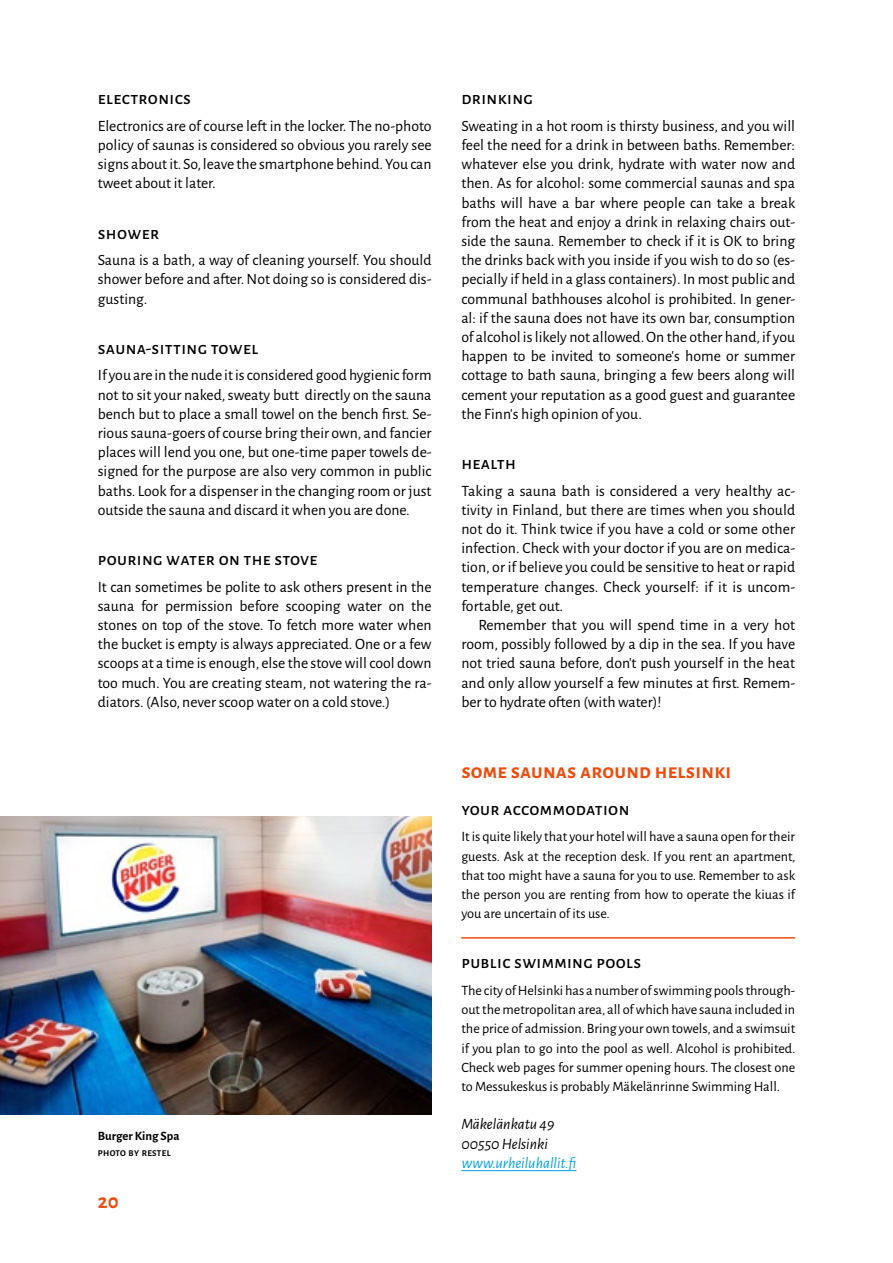
<style>
.page{position:relative;width:893px;height:1263px;background:#fff}
.page>*{position:absolute;margin:0;border:0;box-sizing:border-box;transform-origin:0 0}
.t1{font:700 21px "Alegreya Sans SC";letter-spacing:.01em;color:#e94e0f}
.t2{font:500 18px "Alegreya Sans SC";letter-spacing:.02em;color:#000}
.t3{font:15.75px/19.2px "Alegreya Sans";color:#000;text-align:justify}
.t4{font:italic 15.75px/19.2px "Alegreya Sans";color:#000}
.t5{font:italic 15.75px "Alegreya Sans";color:#009fe3}
.t6{font:14.25px/19.2px "Alegreya Sans";color:#000;text-align:justify}
.t7{font:700 12.75px "Alegreya Sans";color:#000}
.t8{font:700 8.85px "Alegreya Sans";letter-spacing:.045em;color:#000}
</style>
<div class="page">
<hr style="left:461px;top:1170px;width:115px;height:1px;background:#009fe3">
<hr style="left:461px;top:937px;width:334px;height:2px;background:#e94e0f">
<img style="left:0;top:816px;width:432px;height:298px">
<p class="t2" style="left:98px;top:86px;width:95px">electronics</p>
<p class="t3" style="left:98px;top:115px;width:335px">Electronics are of course left in the locker. The no-photo policy of saunas is considered so obvious you rarely see signs about it. So, leave the smartphone behind. You can tweet about it later.</p>
<p class="t2" style="left:98px;top:220px;width:63px">shower</p>
<p class="t3" style="left:98px;top:250px;width:335px">Sauna is a bath, a way of cleaning yourself. You should shower before and after. Not doing so is considered dis&shy;gusting.</p>
<p class="t2" style="left:98px;top:335px;width:162px">sauna-sitting towel</p>
<p class="t3" style="left:98px;top:365px;width:335px">If you are in the nude it is considered good hygienic form not to sit your naked, sweaty butt directly on the sauna bench but to place a small towel on the bench first. Se&shy;rious sauna-goers of course bring their own, and fancier places will lend you one, but one-time paper towels de&shy;signed for the purpose are also very common in public baths. Look for a dispenser in the changing room or just outside the sauna and discard it when you are done.</p>
<p class="t2" style="left:98px;top:547px;width:221px">pouring water on the stove</p>
<p class="t3" style="left:98px;top:576px;width:335px">It can sometimes be polite to ask others present in the sauna for permission before scooping water on the stones on top of the stove. To fetch more water when the bucket is empty is always appreciated. One or a few scoops at a time is enough, else the stove will cool down too much. You are creating steam, not watering the ra&shy;diators. (Also, never scoop water on a cold stove.)</p>
<p class="t7" style="left:98px;top:1126px;width:83px">Burger King Spa</p>
<p class="t8" style="left:98px;top:1147px;width:74px">PHOTO BY RESTEL</p>
<h1 class="t1" style="left:98px;top:1186px;width:23px">20</h1>
<p class="t2" style="left:461px;top:86px;width:73px">drinking</p>
<p class="t3" style="left:461px;top:115px;width:335px">Sweating in a hot room is thirsty business, and you will feel the need for a drink in between baths. Remember: whatever else you drink, hydrate with water now and then. As for alcohol: some commercial saunas and spa baths will have a bar where people can take a break from the heat and enjoy a drink in relaxing chairs out&shy;side the sauna. Remember to check if it is OK to bring the drinks back with you inside if you wish to do so (es&shy;pecially if held in a glass containers). In most public and communal bathhouses alcohol is prohibited. In gener&shy;al: if the sauna does not have its own bar, consumption of alcohol is likely not allowed. On the other hand, if you happen to be invited to someone's home or summer cottage to bath sauna, bringing a few beers along will cement your reputation as a good guest and guarantee the Finn’s high opinion of you.</p>
<p class="t2" style="left:461px;top:451px;width:56px">health</p>
<p class="t3" style="left:461px;top:480px;width:335px">Taking a sauna bath is considered a very healthy ac&shy;tivity in Finland, but there are times when you should not do it. Think twice if you have a cold or some other infection. Check with your doctor if you are on medica&shy;tion, or if believe you could be sensitive to heat or rapid temperature changes. Check yourself: if it is uncom&shy;fortable, get out.</p>
<p class="t3" style="left:461px;top:615px;width:335px;text-indent:17px">Remember that you will spend time in a very hot room, possibly followed by a dip in the sea. If you have not tried sauna before, don’t push yourself in the heat and only allow yourself a few minutes at first. Remem&shy;ber to hydrate often (with water)!</p>
<h1 class="t1" style="left:461px;top:755px;width:271px">some saunas around helsinki</h1>
<p class="t2" style="left:461px;top:796px;width:170px">your accommodation</p>
<p class="t6" style="left:461px;top:826px;width:336px">It is quite likely that your hotel will have a sauna open for their guests. Ask at the reception desk. If you rent an apartment, that too might have a sauna for you to use. Remember to ask the person you are renting from how to operate the kiuas if you are uncertain of its use.</p>
<p class="t2" style="left:461px;top:950px;width:181px">public swimming pools</p>
<p class="t6" style="left:461px;top:980px;width:336px">The city of Helsinki has a number of swimming pools through&shy;out the metropolitan area, all of which have sauna included in the price of admission. Bring your own towels, and a swimsuit if you plan to go into the pool as well. Alcohol is prohibited.<br>Check web pages for summer opening hours. The closest one to Messukeskus is probably Mäkelänrinne Swimming Hall.</p>
<p class="t4" style="left:461px;top:1114px;width:95px">Mäkelänkatu 49<br>00550 Helsinki</p>
<p class="t5" style="left:461px;top:1152px;width:117px">www.urheiluhallit.fi</p>
</div>
